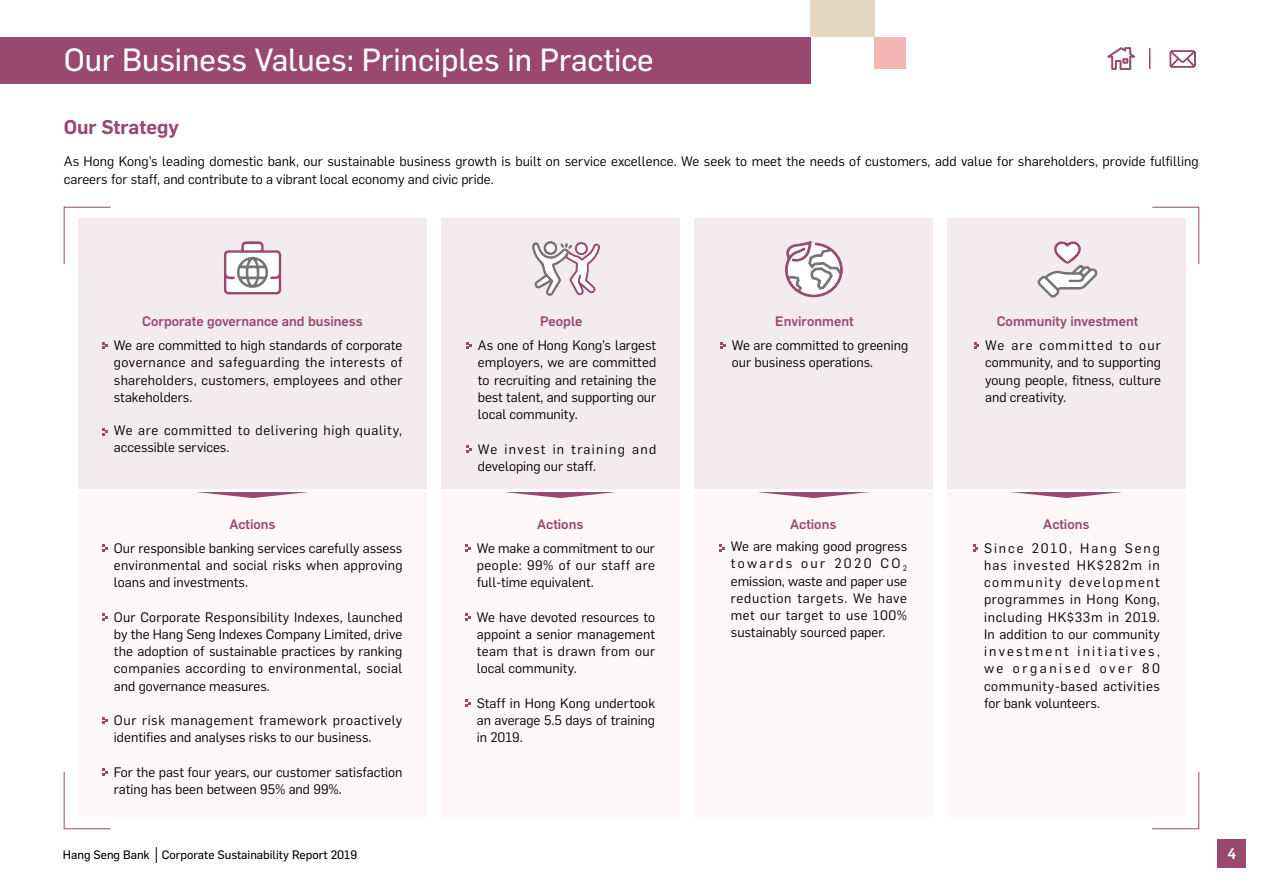
<style>
.page{position:relative;width:1263px;height:893px;background:#fff}
.page>*{position:absolute;margin:0;border:0;box-sizing:border-box;transform-origin:0 0}
.t1{font:31.5px "Flama Basic";color:#fff}
.t2{font:600 19.5px "Flama";color:#994870}
.t3{font:500 15px "Flama";color:#fff}
.t4{font:13.5px/17.2px "Flama";color:#000;text-align:justify}
.t5{font:500 13.5px "Flama";color:#994870}
.t6{font:13.5px/17.2px "Flama";letter-spacing:.045em;color:#000}
.t7{font:13.5px/17.2px "Flama";letter-spacing:.065em;color:#000}
.t8{font:12px "Flama Basic";color:#000}
</style>
<div class="page">
<div style="left:78px;top:218px;width:349px;height:273px;background:#f4ebee"></div>
<div style="left:442px;top:218px;width:238px;height:273px;background:#f4ebee"></div>
<div style="left:695px;top:218px;width:238px;height:273px;background:#f4ebee"></div>
<div style="left:948px;top:218px;width:238px;height:273px;background:#f4ebee"></div>
<div style="left:78px;top:490px;width:349px;height:326px;background:#fdf7f7"></div>
<div style="left:442px;top:490px;width:238px;height:326px;background:#fdf7f7"></div>
<div style="left:695px;top:490px;width:238px;height:326px;background:#fdf7f7"></div>
<div style="left:948px;top:490px;width:238px;height:326px;background:#fdf7f7"></div>
<svg style="left:156px;top:847px;width:1px;height:16px"></svg>
<div style="left:811px;top:0;width:63px;height:37px;background:#e5d6c2"></div>
<div style="left:874px;top:37px;width:32px;height:32px;background:#f2b6b4"></div>
<div style="left:0;top:37px;width:811px;height:47px;background:#994870"></div>
<svg style="left:1152px;top:772px;width:47px;height:57px"></svg>
<svg style="left:63px;top:206px;width:48px;height:58px"></svg>
<svg style="left:1152px;top:206px;width:47px;height:58px"></svg>
<svg style="left:785px;top:241px;width:58px;height:57px"></svg>
<svg style="left:532px;top:241px;width:68px;height:55px"></svg>
<svg style="left:224px;top:241px;width:57px;height:53px;background:#d5c6cd"></svg>
<svg style="left:103px;top:342px;width:4px;height:7px"></svg>
<svg style="left:103px;top:428px;width:4px;height:7px"></svg>
<svg style="left:103px;top:544px;width:4px;height:8px"></svg>
<svg style="left:103px;top:613px;width:4px;height:8px"></svg>
<svg style="left:103px;top:717px;width:4px;height:7px"></svg>
<svg style="left:63px;top:769px;width:48px;height:60px"></svg>
<svg style="left:467px;top:342px;width:4px;height:7px"></svg>
<svg style="left:467px;top:446px;width:4px;height:7px"></svg>
<svg style="left:465px;top:544px;width:5px;height:8px"></svg>
<svg style="left:465px;top:613px;width:5px;height:8px"></svg>
<svg style="left:465px;top:700px;width:5px;height:7px"></svg>
<svg style="left:721px;top:342px;width:4px;height:7px"></svg>
<svg style="left:719px;top:544px;width:5px;height:8px"></svg>
<svg style="left:1037px;top:241px;width:61px;height:57px"></svg>
<svg style="left:974px;top:342px;width:5px;height:7px"></svg>
<svg style="left:973px;top:544px;width:4px;height:8px"></svg>
<hr style="left:28px;top:489px;width:1194px;height:3px;background:#fff">
<img style="left:197px;top:492px;width:111px;height:6px">
<img style="left:505px;top:492px;width:111px;height:6px">
<img style="left:758px;top:492px;width:111px;height:6px">
<img style="left:1012px;top:492px;width:110px;height:6px">
<div style="left:1217px;top:839px;width:29px;height:28px;background:#994870"></div>
<svg style="left:1149px;top:48px;width:1px;height:21px"></svg>
<svg style="left:1169px;top:50px;width:27px;height:18px"></svg>
<svg style="left:1107px;top:47px;width:28px;height:23px"></svg>
<h1 class="t1" style="left:64px;top:38px;width:591px">Our Business Values: Principles in Practice</h1>
<h2 class="t2" style="left:64px;top:113px;width:117px">Our Strategy</h2>
<p class="t4" style="left:64px;top:151px;width:1136px;line-height:18px">As Hong Kong’s leading domestic bank, our sustainable business growth is built on service excellence. We seek to meet the needs of customers, add value for shareholders, provide fulfilling careers for staff, and contribute to a vibrant local economy and civic pride.</p>
<p class="t5" style="left:142px;top:312px;width:222px">Corporate governance and business</p>
<p class="t4" style="left:114px;top:336px;width:290px">We are committed to high standards of corporate governance and safeguarding the interests of shareholders, customers, employees and other stakeholders.</p>
<p class="t6" style="left:114px;top:421px;width:290px">We are committed to delivering high quality, accessible services.</p>
<p class="t5" style="left:229px;top:514px;width:48px">Actions</p>
<p class="t4" style="left:114px;top:538px;width:290px">Our responsible banking services carefully assess environmental and social risks when approving loans and investments.</p>
<p class="t4" style="left:114px;top:607px;width:290px">Our Corporate Responsibility Indexes, launched by the Hang Seng Indexes Company Limited, drive the adoption of sustainable practices by ranking companies according to environmental, social and governance measures.</p>
<p class="t4" style="left:114px;top:711px;width:290px">Our risk management framework proactively identifies and analyses risks to our business.</p>
<p class="t4" style="left:114px;top:763px;width:290px">For the past four years, our customer satisfaction rating has been between 95% and 99%.</p>
<p class="t8" style="left:63px;top:846px;width:296px">Hang Seng Bank Corporate Sustainability Report 2019</p>
<p class="t5" style="left:540px;top:312px;width:44px">People</p>
<p class="t4" style="left:478px;top:336px;width:180px">As one of Hong Kong’s largest employers, we are committed to recruiting and retaining the best talent, and supporting our local community.</p>
<p class="t7" style="left:478px;top:439px;width:180px">We invest in training and developing our staff.</p>
<p class="t5" style="left:537px;top:514px;width:48px">Actions</p>
<p class="t4" style="left:477px;top:538px;width:180px">We make a commitment to our people: 99% of our staff are full-time equivalent.</p>
<p class="t4" style="left:477px;top:607px;width:180px">We have devoted resources to appoint a senior management team that is drawn from our local community.</p>
<p class="t4" style="left:477px;top:694px;width:180px">Staff in Hong Kong undertook an average 5.5 days of training in 2019.</p>
<p class="t5" style="left:775px;top:312px;width:80px">Environment</p>
<p class="t4" style="left:732px;top:336px;width:178px">We are committed to greening our business operations.</p>
<p class="t5" style="left:790px;top:514px;width:48px">Actions</p>
<p class="t4" style="left:731px;top:537px;width:178px">We are making good progress towards our 2020 CO <sub>2 </sub>emission, waste and paper use reduction targets. We have met our target to use 100% sustainably sourced paper.</p>
<p class="t5" style="left:997px;top:312px;width:143px">Community investment</p>
<p class="t4" style="left:985px;top:336px;width:177px">We are committed to our community, and to supporting young people, fitness, culture and creativity.</p>
<p class="t5" style="left:1043px;top:514px;width:48px">Actions</p>
<p class="t4" style="left:984px;top:538px;width:177px">Since 2010, Hang Seng has invested HK$282m in community development programmes in Hong Kong, including HK$33m in 2019.<br>In addition to our community investment initiatives, we organised over 80 community-based activities for bank volunteers.</p>
<p class="t3" style="left:1227px;top:842px;width:10px">4</p>
</div>
